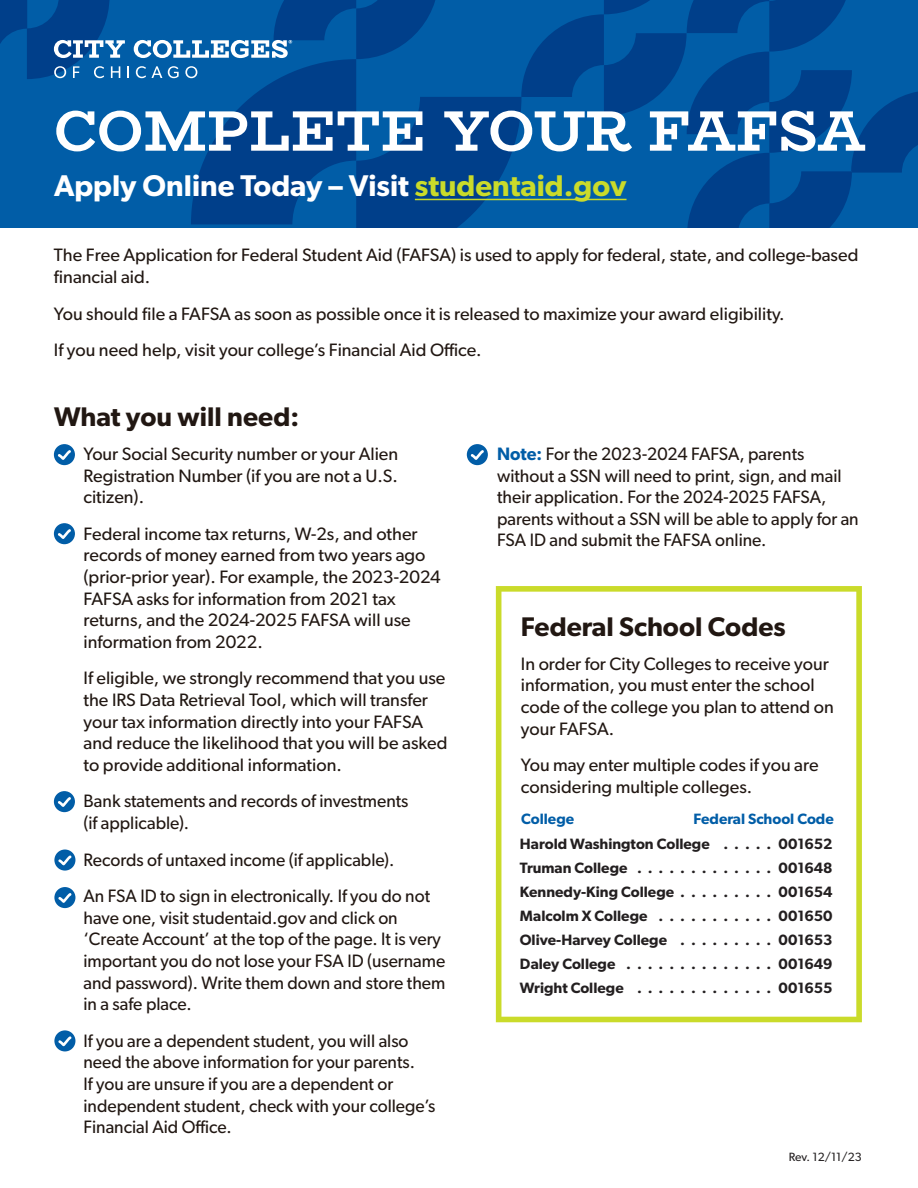
<style>
.page{position:relative;width:918px;height:1188px;background:#fff}
.page>*{position:absolute;margin:0;border:0;box-sizing:border-box;transform-origin:0 0}
.t1{font:700 57.3px "Bio Rhyme";letter-spacing:-.005em;color:#fff}
.t2{font:600 30px "Gibson";color:#fff}
.t3{font:600 27px "Gibson";color:#211712}
.t4{font:18px/21.6px "Gibson";color:#211712}
.t5{font:600 15px/24px "Gibson";color:#231f20;text-align:justify}
.t6{font:600 15px "Gibson";color:#015da7}
.t7{font:12px "Gibson";color:#231f20}
.s1{color:#cadb2a}
.s2{font-weight:600;color:#015da7}
</style>
<div class="page">
<svg style="left:496px;top:586px;width:366px;height:436px"></svg>
<div style="left:54px;top:444px;width:21px;height:21px;background:#015da7;border-radius:50%"></div>
<svg style="left:57px;top:450px;width:14px;height:10px"></svg>
<div style="left:54px;top:523px;width:21px;height:21px;background:#015da7;border-radius:50%"></div>
<svg style="left:57px;top:529px;width:14px;height:10px"></svg>
<div style="left:54px;top:791px;width:21px;height:21px;background:#015da7;border-radius:50%"></div>
<svg style="left:57px;top:797px;width:14px;height:10px"></svg>
<div style="left:54px;top:850px;width:21px;height:21px;background:#015da7;border-radius:50%"></div>
<svg style="left:58px;top:855px;width:14px;height:11px"></svg>
<div style="left:54px;top:887px;width:21px;height:21px;background:#015da7;border-radius:50%"></div>
<svg style="left:58px;top:893px;width:14px;height:10px"></svg>
<div style="left:467px;top:444px;width:21px;height:21px;background:#015da7;border-radius:50%"></div>
<svg style="left:470px;top:450px;width:14px;height:10px"></svg>
<div style="left:54px;top:1030px;width:21px;height:21px;background:#015da7;border-radius:50%"></div>
<svg style="left:58px;top:1036px;width:14px;height:10px"></svg>
<svg style="left:0;top:0;width:918px;height:227px;background:#03539c"></svg>
<h1 class="t1" style="left:54px;top:87px;width:813px">COMPLETE YOUR FAFSA</h1>
<h2 class="t2" style="left:54px;top:167px;width:574px">Apply Online Today – Visit <span class="s1">studentaid.gov</span></h2>
<p class="t4" style="left:54px;top:244px;width:806px">The Free Application for Federal Student Aid (FAFSA) is used to apply for federal, state, and college-based financial aid.</p>
<p class="t4" style="left:54px;top:295px;width:732px;line-height:36.6px">You should file a FAFSA as soon as possible once it is released to maximize your award eligibility.<br>If you need help, visit your college’s Financial Aid Office.</p>
<h3 class="t3" style="left:54px;top:400px;width:247px">What you will need:</h3>
<p class="t4" style="left:84px;top:443px;width:316px;text-align:justify">Your Social Security number or your Alien Registration Number (if you are not a U.S. citizen).</p>
<p class="t4" style="left:84px;top:523px;width:359px">Federal income tax returns, W-2s, and other records of money earned from two years ago (prior-prior year). For example, the 2023-2024<br>FAFSA asks for information from 2021 tax returns, and the 2024-2025 FAFSA will use information from 2022.</p>
<p class="t4" style="left:84px;top:667px;width:366px">If eligible, we strongly recommend that you use the IRS Data Retrieval Tool, which will transfer your tax information directly into your FAFSA and reduce the likelihood that you will be asked to provide additional information.</p>
<p class="t4" style="left:84px;top:790px;width:327px">Bank statements and records of investments (if applicable).</p>
<p class="t4" style="left:84px;top:841px;width:348px;line-height:36.6px">Records of untaxed income (if applicable).<br>An FSA ID to sign in electronically. If you do not</p>
<p class="t4" style="left:84px;top:907px;width:363px">have one, visit studentaid.gov and click on ‘Create Account’ at the top of the page. It is very important you do not lose your FSA ID (username and password). Write them down and store them in a safe place.</p>
<p class="t4" style="left:84px;top:1030px;width:353px">If you are a dependent student, you will also need the above information for your parents.<br>If you are unsure if you are a dependent or independent student, check with your college’s Financial Aid Office.</p>
<p class="t4" style="left:497px;top:443px;width:363px"><span class="s2">Note:</span> For the 2023-2024 FAFSA, parents without a SSN will need to print, sign, and mail their application. For the 2024-2025 FAFSA, parents without a SSN will be able to apply for an FSA ID and submit the FAFSA online.</p>
<h3 class="t3" style="left:521px;top:610px;width:266px">Federal School Codes</h3>
<p class="t4" style="left:521px;top:653px;width:314px">In order for City Colleges to receive your information, you must enter the school code of the college you plan to attend on your FAFSA.</p>
<p class="t4" style="left:521px;top:754px;width:299px">You may enter multiple codes if you are considering multiple colleges.</p>
<p class="t6" style="left:521px;top:810px;width:55px">College</p>
<p class="t6" style="left:694px;top:810px;width:142px">Federal School Code</p>
<p class="t5" style="left:520px;top:831px;width:314px">Harold Washington College . . . . . 001652<br>Truman College . . . . . . . . . . . . . 001648<br>Kennedy-King College . . . . . . . . . 001654<br>Malcolm X College . . . . . . . . . . . 001650<br>Olive-Harvey College . . . . . . . . . 001653<br>Daley College . . . . . . . . . . . . . . 001649<br>Wright College . . . . . . . . . . . . . 001655</p>
<p class="t7" style="left:789px;top:1150px;width:74px">Rev. 12/11/23</p>
</div>
